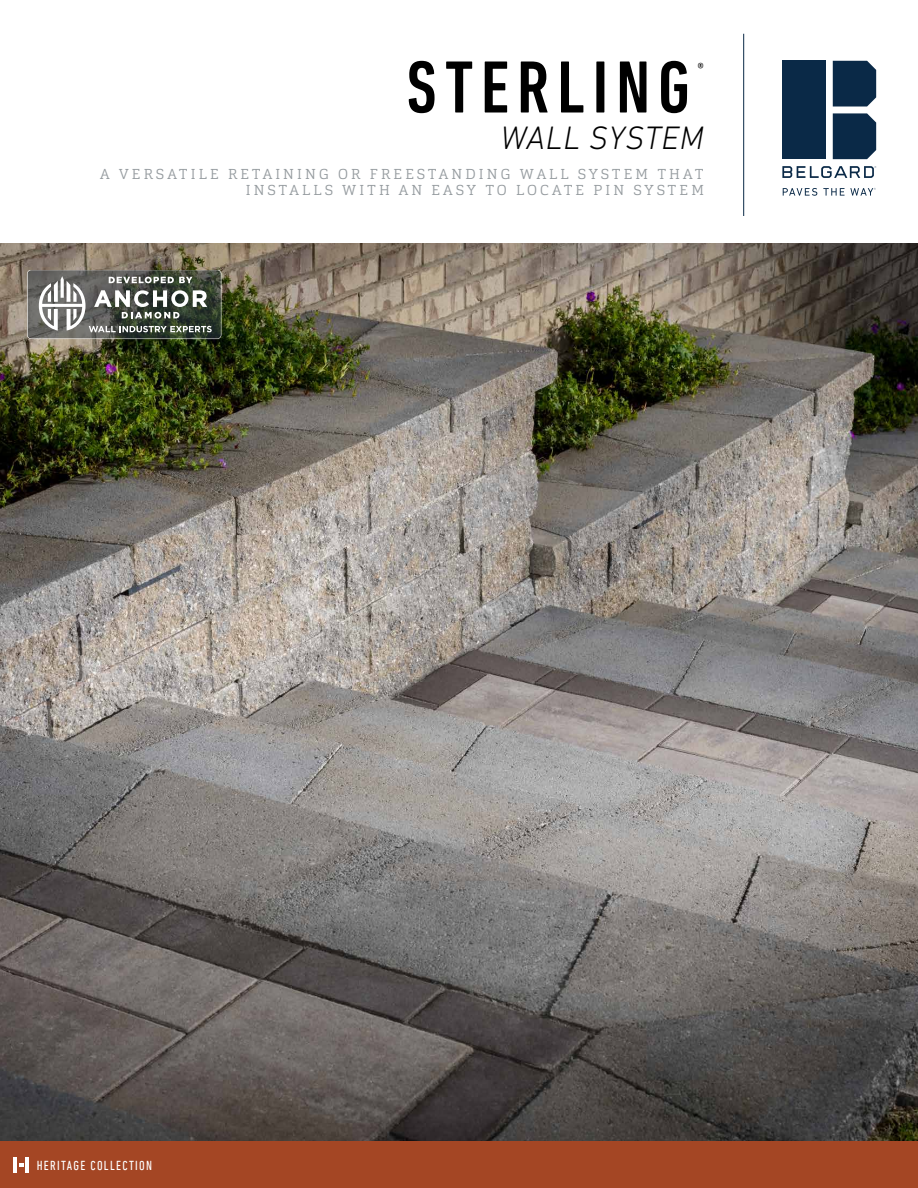
<style>
.page{position:relative;width:918px;height:1188px;background:#fff}
.page>*{position:absolute;margin:0;border:0;box-sizing:border-box;transform-origin:0 0}
.t1{font:500 condensed 75px "DIN Next LT Pro";letter-spacing:.1em;color:#000}
.t2{font:italic 300 33px "DIN Next LT Pro";letter-spacing:.02em;color:#000}
.t3{font:500 condensed 14.85px "DIN Next LT Pro";color:#000}
.t4{font:300 14.25px/16.5px "Cargan";letter-spacing:.21em;color:#959b9f;text-align:right}
.t5{font:condensed 13.35px "DIN Next LT Pro";letter-spacing:.1em;color:#fff}
</style>
<div class="page">
<hr style="left:743px;top:34px;width:1px;height:182px;background:#0a2947">
<div style="left:833px;top:61px;width:43px;height:46px;background:#0a2947"></div>
<div style="left:833px;top:113px;width:43px;height:46px;background:#0a2947"></div>
<div style="left:782px;top:61px;width:44px;height:98px;background:#0a2947"></div>
<svg style="left:782px;top:166px;width:94px;height:12px"></svg>
<svg style="left:783px;top:188px;width:34px;height:8px"></svg>
<svg style="left:823px;top:188px;width:53px;height:8px"></svg>
<div style="left:0;top:1141px;width:918px;height:47px;background:#a44624"></div>
<hr style="left:14px;top:1158px;width:3px;height:15px;background:#fff">
<svg style="left:19px;top:1163px;width:5px;height:4px"></svg>
<hr style="left:25px;top:1158px;width:4px;height:15px;background:#fff">
<img style="left:0;top:243px;width:918px;height:898px">
<svg style="left:27px;top:270px;width:194px;height:69px;background:#70746e"></svg>
<h1 class="t1" style="left:406px;top:45px;width:285px">STERLING</h1>
<p class="t3" style="left:697px;top:59px;width:8px">®</p>
<h2 class="t2" style="left:500px;top:118px;width:205px">WALL SYSTEM</h2>
<p class="t4" style="left:100px;top:165px;width:605px">A VERSATILE RETAINING OR FREESTANDING WALL SYSTEM THAT<br>INSTALLS WITH AN EASY TO LOCATE PIN SYSTEM</p>
<p class="t5" style="left:37px;top:1158px;width:117px">HERITAGE COLLECTION</p>
</div>
